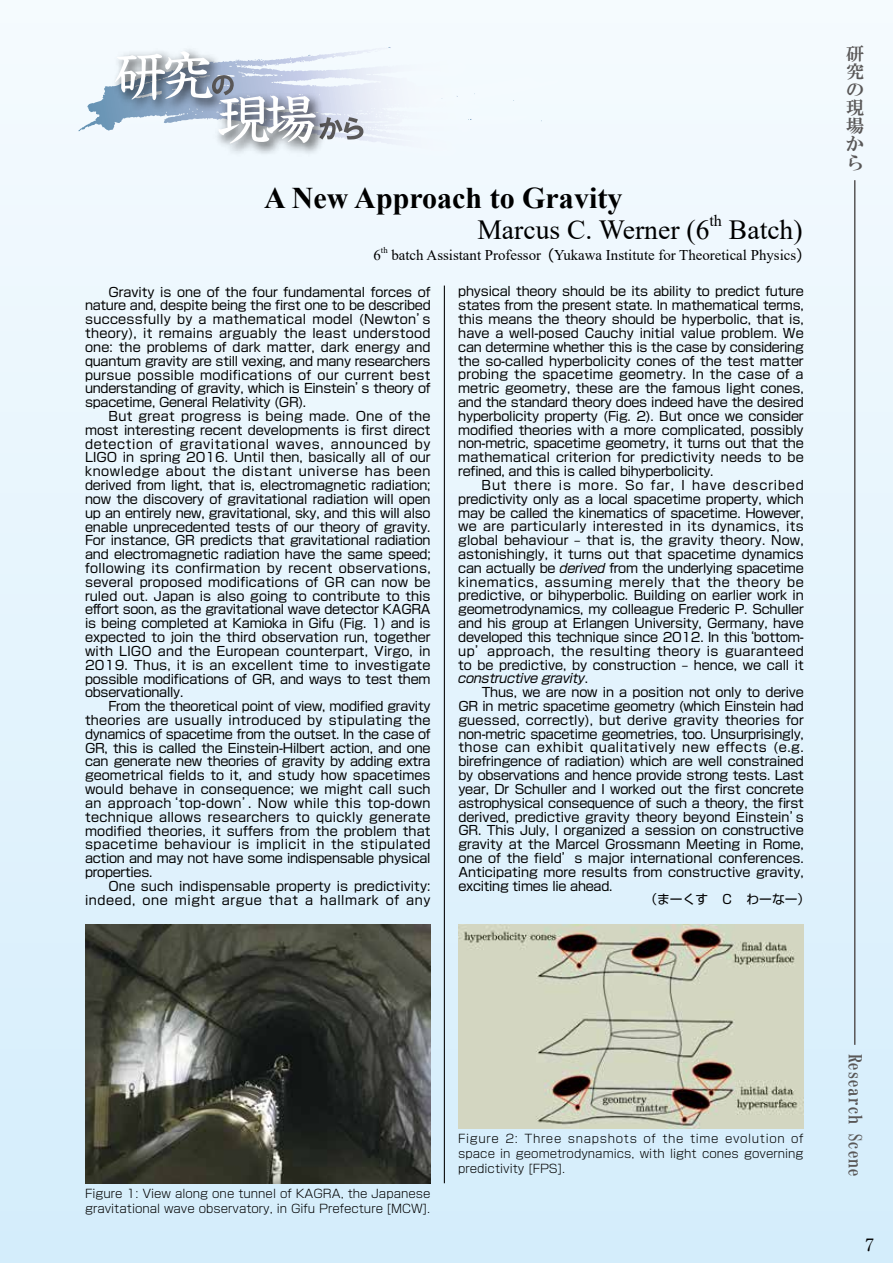
<style>
.page{position:relative;width:893px;height:1263px;background:#fff}
.page>*{position:absolute;margin:0;border:0;box-sizing:border-box;transform-origin:0 0}
.t1{font:700 30px "Times New Roman";color:#000}
.t2{font:27.6px "Times New Roman";color:#000}
.t3{font:18px/18px "HG Mincho E";letter-spacing:-.02em;color:#595757;text-align:justify}
.t4{font:16.95px "Ryumin Pr 6 N";color:#000}
.t5{font:16.05px "Times New Roman";color:#000}
.t6{font:14.85px "Times New Roman";color:#000}
.t7{font:12.75px/13.8px "Shin Go Pro";letter-spacing:-.02em;color:#000;text-align:justify}
.t8{font:12.75px/13.8px "Shin Go Pro";letter-spacing:.005em;color:#000;text-align:right}
.t9{font:12.75px "Shin Go Pr 6 N";color:#000}
.t10{font:300 11.7px/14.9px "Shin Go Pr 6 N";color:#000}
.t11{font:8.7px "Times New Roman";color:#000}
.s1{font-family:"Shin Go Pr 6 N"}
</style>
<div class="page">
<div style="left:0;top:0;width:893px;height:1263px;background:linear-gradient(to bottom,#f5fbfe,#d4edfb)"></div>
<hr style="left:854px;top:180px;width:1px;height:865px;background:#595757">
<div style="left:70px;top:38px;width:507px;height:130px;background:#f3fafe"></div>
<img style="left:106px;top:43px;width:124px;height:74px">
<img style="left:210px;top:144px;width:123px;height:17px">
<svg style="left:115px;top:47px;width:277px;height:97px"></svg>
<hr style="left:444px;top:286px;width:1px;height:897px;background:#000">
<img style="left:85px;top:924px;width:346px;height:259px">
<img style="left:458px;top:925px;width:346px;height:204px">
<h1 class="t1" style="left:264px;top:176px;width:360px">A New Approach to Gravity</h1>
<h2 class="t2" style="left:477px;top:210px;width:234px">Marcus C. Werner (6</h2>
<p class="t5" style="left:709px;top:209px;width:14px">th</p>
<h2 class="t2" style="left:729px;top:210px;width:75px">Batch)</h2>
<p class="t6" style="left:374px;top:245px;width:9px">6</p>
<p class="t11" style="left:381px;top:244px;width:8px">th</p>
<p class="t6" style="left:391px;top:245px;width:421px">batch Assistant Professor<span class="s1">（</span>Yukawa Institute for Theoretical Physics<span class="s1">）</span></p>
<p class="t7" style="left:85px;top:283px;width:347px;text-indent:23px">Gravity is one of the four fundamental forces of nature and, despite being the first one to be described successfully by a mathematical model (Newton’s theory), it remains arguably the least understood one: the problems of dark matter, dark energy and quantum gravity are still vexing, and many researchers pursue possible modifications of our current best understanding of gravity, which is Einstein’s theory of spacetime, General Relativity (GR).</p>
<p class="t7" style="left:85px;top:408px;width:347px;text-indent:23px">But great progress is being made. One of the most interesting recent developments is first direct detection of gravitational waves, announced by LIGO in spring 2016. Until then, basically all of our knowledge about the distant universe has been derived from light, that is, electromagnetic radiation; now the discovery of gravitational radiation will open up an entirely new, gravitational, sky, and this will also enable unprecedented tests of our theory of gravity.<br>For instance, GR predicts that gravitational radiation and electromagnetic radiation have the same speed; following its confirmation by recent observations, several proposed modifications of GR can now be ruled out. Japan is also going to contribute to this effort soon, as the gravitational wave detector KAGRA is being completed at Kamioka in Gifu (Fig. 1) and is expected to join the third observation run, together with LIGO and the European counterpart, Virgo, in 2019. Thus, it is an excellent time to investigate possible modifications of GR, and ways to test them observationally.</p>
<p class="t7" style="left:85px;top:698px;width:347px;text-indent:23px">From the theoretical point of view, modified gravity theories are usually introduced by stipulating the dynamics of spacetime from the outset. In the case of GR, this is called the Einstein-Hilbert action, and one can generate new theories of gravity by adding extra geometrical fields to it, and study how spacetimes would behave in consequence; we might call such an approach‘top-down’. Now while this top-down technique allows researchers to quickly generate modified theories, it suffers from the problem that spacetime behaviour is implicit in the stipulated action and may not have some indispensable physical properties.</p>
<p class="t8" style="left:85px;top:877px;width:347px">One such indispensable property is predictivity: indeed, one might argue that a hallmark of any</p>
<p class="t7" style="left:458px;top:283px;width:347px">physical theory should be its ability to predict future states from the present state. In mathematical terms, this means the theory should be hyperbolic, that is, have a well-posed Cauchy initial value problem. We can determine whether this is the case by considering the so-called hyperbolicity cones of the test matter probing the spacetime geometry. In the case of a metric geometry, these are the famous light cones, and the standard theory does indeed have the desired hyperbolicity property (Fig. 2). But once we consider modified theories with a more complicated, possibly non-metric, spacetime geometry, it turns out that the mathematical criterion for predictivity needs to be refined, and this is called bihyperbolicity.</p>
<p class="t7" style="left:458px;top:477px;width:347px;text-indent:23px">But there is more. So far, I have described predictivity only as a local spacetime property, which may be called the kinematics of spacetime. However, we are particularly interested in its dynamics, its global behaviour – that is, the gravity theory. Now, astonishingly, it turns out that spacetime dynamics can actually be derived from the underlying spacetime kinematics, assuming merely that the theory be predictive, or bihyperbolic. Building on earlier work in geometrodynamics, my colleague Frederic P. Schuller and his group at Erlangen University, Germany, have developed this technique since 2012. In this‘bottom&shy;up’approach, the resulting theory is guaranteed to be predictive, by construction – hence, we call it constructive gravity.</p>
<p class="t7" style="left:458px;top:684px;width:347px;text-indent:23px">Thus, we are now in a position not only to derive GR in metric spacetime geometry (which Einstein had guessed, correctly), but derive gravity theories for non-metric spacetime geometries, too. Unsurprisingly, those can exhibit qualitatively new effects (e.g. birefringence of radiation) which are well constrained by observations and hence provide strong tests. Last year, Dr Schuller and I worked out the first concrete astrophysical consequence of such a theory, the first derived, predictive gravity theory beyond Einstein’s GR. This July, I organized a session on constructive gravity at the Marcel Grossmann Meeting in Rome, one of the field’s major international conferences.<br>Anticipating more results from constructive gravity, exciting times lie ahead.</p>
<p class="t9" style="left:644px;top:889px;width:167px">（まーくす　Ｃ　わーなー）</p>
<h3 class="t3" style="left:846px;top:45px;width:19px">研究の現場から</h3>
<p class="t10" style="left:85px;top:1185px;width:347px">Figure 1: View along one tunnel of KAGRA, the Japanese gravitational wave observatory, in Gifu Prefecture [MCW].</p>
<p class="t10" style="left:458px;top:1130px;width:347px;text-align:justify">Figure 2: Three snapshots of the time evolution of space in geometrodynamics, with light cones governing predictivity [FPS].</p>
<h3 class="t3" style="left:864px;top:1054px;width:124px;rotate:90deg">Research Scene</h3>
<h3 class="t4" style="left:865px;top:1231px;width:10px">7</h3>
</div>
